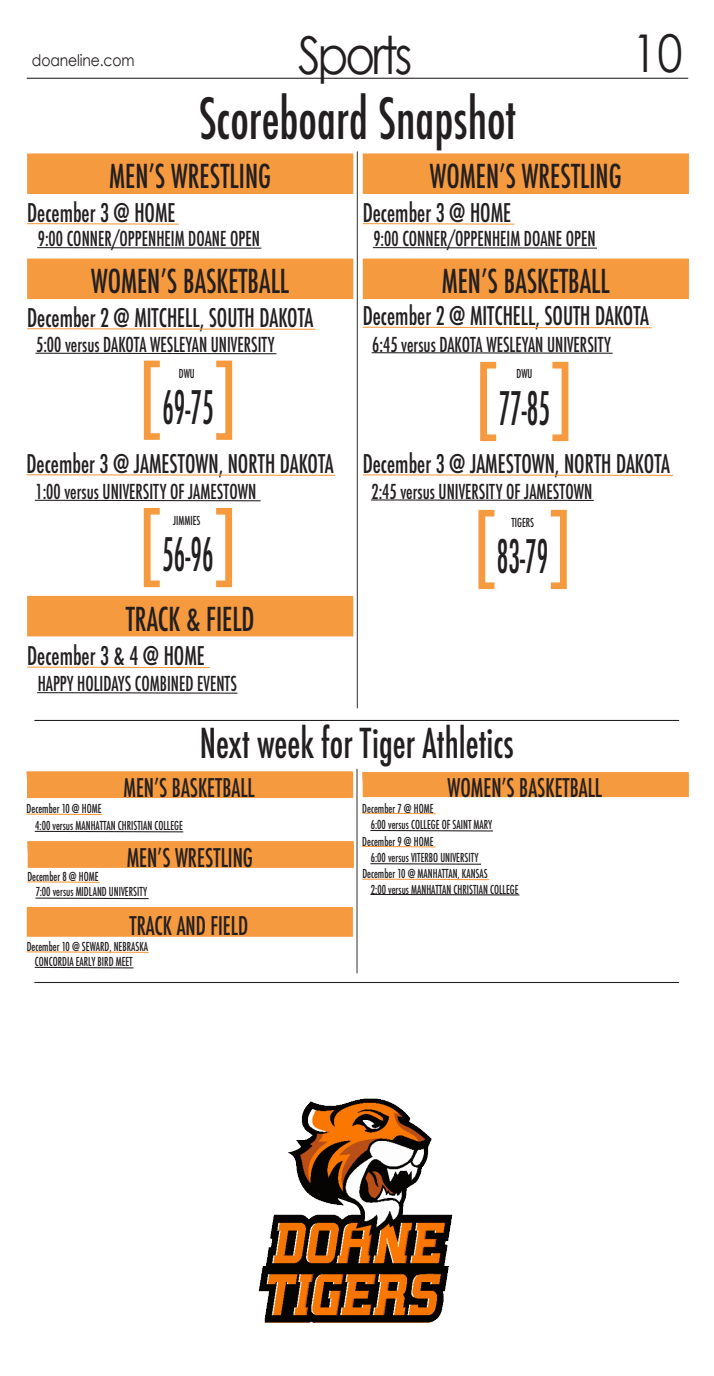
<style>
.page{position:relative;width:714px;height:1376px;background:#fff}
.page>*{position:absolute;margin:0;border:0;box-sizing:border-box;transform-origin:0 0}
.t1{font:500 condensed 55.12px "Futura";color:#231f20;scale:.87 1}
.t2{font:52.15px "Century Gothic";letter-spacing:-.07em;color:#231f20;scale:.87 1}
.t3{font:500 condensed 44.89px "Futura";color:#231f20;scale:.62 1}
.t4{font:500 condensed 40.07px "Futura";color:#231f20;scale:.87 1}
.t5{font:500 condensed 32.02px "Futura";color:#231f20;scale:.87 1}
.t6{font:500 condensed 25.03px "Futura";color:#231f20;scale:.87 1}
.t7{font:500 condensed 20.04px "Futura";color:#231f20;scale:.87 1}
.t8{font:16.01px "Century Gothic";letter-spacing:-.01em;color:#231f20;scale:.87 1}
.t9{font:500 condensed 11.99px/16.4px "Futura";color:#231f20;scale:.87 1}
.s1{font-size:76.39px;color:#f69a3f}
</style>
<div class="page">
<hr style="left:27px;top:78px;width:661px;height:1px;background:#231f20">
<hr style="left:357px;top:151px;width:1px;height:557px;background:#231f20">
<hr style="left:34px;top:720px;width:645px;height:1px;background:#231f20">
<hr style="left:357px;top:768px;width:1px;height:205px;background:#231f20">
<div style="left:29px;top:909px;width:322px;height:25px;background:#f69a3f"></div>
<div style="left:27px;top:907px;width:326px;height:29px;border:4px solid #f69a3f"></div>
<svg style="left:26px;top:951px;width:123px;height:2px"></svg>
<svg style="left:34px;top:966px;width:100px;height:2px"></svg>
<img style="left:258px;top:1098px;width:195px;height:225px">
<div style="left:29px;top:773px;width:322px;height:23px;background:#f69a3f"></div>
<div style="left:27px;top:771px;width:326px;height:27px;border:4px solid #f69a3f"></div>
<svg style="left:34px;top:830px;width:150px;height:2px"></svg>
<svg style="left:26px;top:813px;width:77px;height:2px"></svg>
<div style="left:29px;top:155px;width:322px;height:37px;background:#f69a3f"></div>
<div style="left:27px;top:154px;width:326px;height:40px;border:4px solid #f69a3f"></div>
<svg style="left:37px;top:247px;width:225px;height:2px"></svg>
<svg style="left:27px;top:223px;width:152px;height:2px"></svg>
<svg style="left:363px;top:797px;width:326px;height:1px"></svg>
<div style="left:364px;top:774px;width:323px;height:21px;background:#f69a3f"></div>
<div style="left:362px;top:772px;width:327px;height:25px;border:4px solid #f69a3f"></div>
<svg style="left:27px;top:841px;width:327px;height:27px"></svg>
<div style="left:29px;top:843px;width:323px;height:22px;background:#f69a3f"></div>
<div style="left:28px;top:841px;width:326px;height:26px;border:4px solid #f69a3f"></div>
<svg style="left:35px;top:897px;width:114px;height:2px"></svg>
<svg style="left:27px;top:881px;width:73px;height:2px"></svg>
<svg style="left:370px;top:829px;width:123px;height:3px"></svg>
<svg style="left:362px;top:812px;width:74px;height:2px"></svg>
<hr style="left:34px;top:982px;width:645px;height:1px;background:#231f20">
<div style="left:29px;top:260px;width:322px;height:37px;background:#f69a3f"></div>
<div style="left:27px;top:259px;width:326px;height:40px;border:4px solid #f69a3f"></div>
<svg style="left:35px;top:352px;width:242px;height:3px"></svg>
<svg style="left:27px;top:328px;width:289px;height:2px"></svg>
<div style="left:364px;top:155px;width:323px;height:37px;background:#f69a3f"></div>
<div style="left:363px;top:154px;width:326px;height:40px;border:4px solid #f69a3f"></div>
<svg style="left:37px;top:692px;width:201px;height:2px"></svg>
<svg style="left:27px;top:666px;width:183px;height:2px"></svg>
<div style="left:364px;top:260px;width:323px;height:37px;background:#f69a3f"></div>
<div style="left:363px;top:259px;width:326px;height:40px;border:4px solid #f69a3f"></div>
<svg style="left:371px;top:352px;width:242px;height:2px"></svg>
<svg style="left:362px;top:326px;width:290px;height:3px"></svg>
<svg style="left:34px;top:499px;width:227px;height:3px"></svg>
<svg style="left:26px;top:474px;width:309px;height:2px"></svg>
<svg style="left:370px;top:893px;width:150px;height:2px"></svg>
<svg style="left:362px;top:878px;width:128px;height:2px"></svg>
<svg style="left:370px;top:499px;width:224px;height:2px"></svg>
<svg style="left:362px;top:474px;width:312px;height:2px"></svg>
<svg style="left:370px;top:863px;width:111px;height:2px"></svg>
<svg style="left:362px;top:845px;width:74px;height:2px"></svg>
<svg style="left:372px;top:247px;width:225px;height:2px"></svg>
<svg style="left:362px;top:223px;width:153px;height:2px"></svg>
<div style="left:29px;top:598px;width:322px;height:36px;background:#f69a3f"></div>
<div style="left:27px;top:596px;width:326px;height:40px;border:4px solid #f69a3f"></div>
<p class="t8" style="left:32px;top:51px;width:120px">doaneline.com</p>
<p class="t2" style="left:298px;top:24px;width:133px">Sports</p>
<p class="t2" style="left:632px;top:21px;width:59px">10</p>
<p class="t1" style="left:199px;top:83px;width:366px">Scoreboard Snapshot</p>
<p class="t5" style="left:109px;top:156px;width:188px">MEN’S WRESTLING</p>
<p class="t6" style="left:27px;top:196px;width:172px">December 3 @ HOME</p>
<p class="t7" style="left:38px;top:226px;width:257px">9:00 CONNER/OPPENHEIM DOANE OPEN</p>
<p class="t5" style="left:91px;top:261px;width:229px">WOMEN’S BASKETBALL</p>
<p class="t6" style="left:27px;top:301px;width:331px">December 2 @ MITCHELL, SOUTH DAKOTA</p>
<p class="t7" style="left:36px;top:332px;width:276px">5:00 versus DAKOTA WESLEYAN UNIVERSITY</p>
<p class="t3" style="left:139px;top:378px;width:160px"><span class="s1">[</span>69-75<span class="s1">]</span></p>
<p class="t9" style="left:179px;top:366px;width:20px">DWU</p>
<p class="t6" style="left:26px;top:447px;width:355px">December 3 @ JAMESTOWN, NORTH DAKOTA</p>
<p class="t7" style="left:35px;top:479px;width:255px">1:00 versus UNIVERSITY OF JAMESTOWN</p>
<p class="t3" style="left:139px;top:526px;width:160px"><span class="s1">[</span>56-96<span class="s1">]</span></p>
<p class="t9" style="left:173px;top:513px;width:33px">JIMMIES</p>
<p class="t5" style="left:126px;top:598px;width:150px">TRACK &amp; FIELD</p>
<p class="t6" style="left:27px;top:640px;width:206px">December 3 &amp; 4 @ HOME</p>
<p class="t7" style="left:38px;top:671px;width:231px">HAPPY HOLIDAYS COMBINED EVENTS</p>
<p class="t5" style="left:430px;top:156px;width:222px">WOMEN’S WRESTLING</p>
<p class="t6" style="left:363px;top:196px;width:172px">December 3 @ HOME</p>
<p class="t7" style="left:373px;top:226px;width:257px">9:00 CONNER/OPPENHEIM DOANE OPEN</p>
<p class="t5" style="left:442px;top:261px;width:195px">MEN’S BASKETBALL</p>
<p class="t6" style="left:363px;top:300px;width:331px">December 2 @ MITCHELL, SOUTH DAKOTA</p>
<p class="t7" style="left:372px;top:331px;width:276px">6:45 versus DAKOTA WESLEYAN UNIVERSITY</p>
<p class="t3" style="left:475px;top:380px;width:160px"><span class="s1">[</span>77-85<span class="s1">]</span></p>
<p class="t9" style="left:516px;top:366px;width:20px">DWU</p>
<p class="t6" style="left:363px;top:448px;width:355px">December 3 @ JAMESTOWN, NORTH DAKOTA</p>
<p class="t7" style="left:371px;top:478px;width:255px">2:45 versus UNIVERSITY OF JAMESTOWN</p>
<p class="t3" style="left:473px;top:528px;width:160px"><span class="s1">[</span>83-79<span class="s1">]</span></p>
<p class="t9" style="left:511px;top:514px;width:28px">TIGERS</p>
<p class="t4" style="left:200px;top:717px;width:362px">Next week for Tiger Athletics</p>
<p class="t6" style="left:124px;top:771px;width:152px">MEN’S BASKETBALL</p>
<p class="t9" style="left:35px;top:800px;width:171px;text-indent:-9px">December 10 @ HOME<br>4:00 versus MANHATTAN CHRISTIAN COLLEGE</p>
<p class="t6" style="left:127px;top:841px;width:147px">MEN’S WRESTLING</p>
<p class="t9" style="left:36px;top:869px;width:130px;line-height:15.3px;text-indent:-8px">December 8 @ HOME<br>7:00 versus MIDLAND UNIVERSITY</p>
<p class="t6" style="left:130px;top:909px;width:138px">TRACK AND FIELD</p>
<p class="t9" style="left:27px;top:938px;width:141px;line-height:15.1px;text-align:center">December 10 @ SEWARD, NEBRASKA<br>CONCORDIA EARLY BIRD MEET</p>
<p class="t6" style="left:447px;top:772px;width:179px">WOMEN’S BASKETBALL</p>
<p class="t9" style="left:371px;top:800px;width:141px;text-indent:-8px">December 7 @ HOME<br>6:00 versus COLLEGE OF SAINT MARY</p>
<p class="t9" style="left:371px;top:833px;width:126px;text-indent:-8px">December 9 @ HOME<br>6:00 versus VITERBO UNIVERSITY</p>
<p class="t9" style="left:371px;top:866px;width:171px;line-height:15.3px;text-indent:-9px">December 10 @ MANHATTAN, KANSAS<br>2:00 versus MANHATTAN CHRISTIAN COLLEGE</p>
</div>
